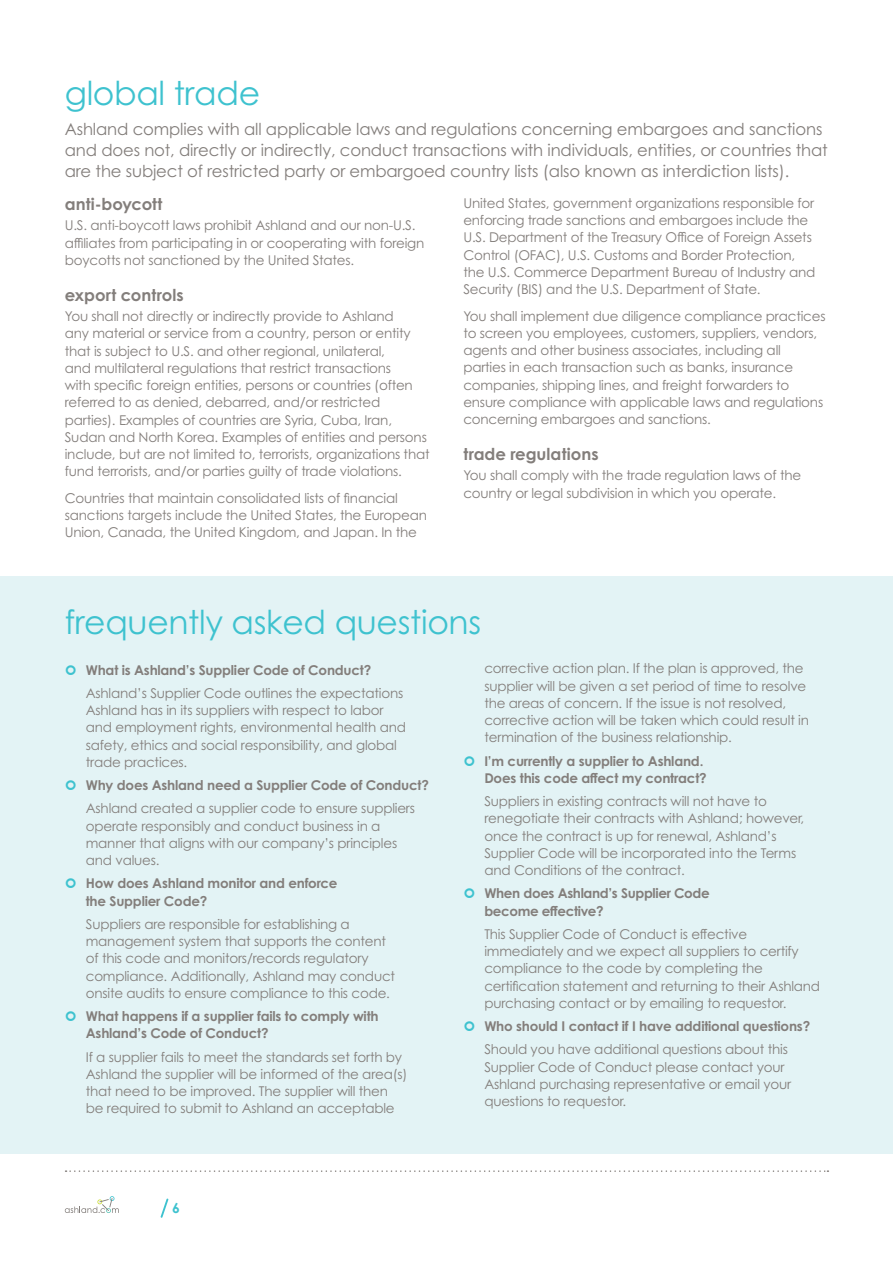
<style>
.page{position:relative;width:893px;height:1263px;background:#fff}
.page>*{position:absolute;margin:0;border:0;box-sizing:border-box;transform-origin:0 0}
.t1{font:33px "Century Gothic Pro";letter-spacing:-.01em;color:#3ec2cf}
.t2{font:16.5px/21px "Century Gothic Pro";letter-spacing:-.01em;color:#837e7b}
.t3{font:700 16.5px "Century Gothic Pro";color:#837e7b}
.t4{font:700 13.95px "Century Gothic Pro";color:#3ec2cf}
.t5{font:13.5px/17.2px "Century Gothic Pro";letter-spacing:-.015em;color:#837e7b}
.t6{font:700 13.5px/17.2px "Century Gothic Pro";letter-spacing:-.015em;color:#837e7b}
</style>
<div class="page">
<div style="left:0;top:576px;width:893px;height:577px;background:#e3f3f5"></div>
<svg style="left:65px;top:1196px;width:54px;height:17px"></svg>
<svg style="left:66px;top:1170px;width:762px;height:2px"></svg>
<svg style="left:161px;top:1198px;width:7px;height:20px"></svg>
<h1 class="t1" style="left:65px;top:73px;width:197px">global trade</h1>
<p class="t2" style="left:65px;top:119px;width:764px">Ashland complies with all applicable laws and regulations concerning embargoes and sanctions and does not, directly or indirectly, conduct transactions with individuals, entities, or countries that are the subject of restricted party or embargoed country lists (also known as interdiction lists).</p>
<p class="t3" style="left:65px;top:194px;width:99px">anti-boycott</p>
<p class="t5" style="left:65px;top:217px;width:361px">U.S. anti-boycott laws prohibit Ashland and our non-U.S. affiliates from participating in or cooperating with foreign boycotts not sanctioned by the United States.</p>
<p class="t3" style="left:65px;top:285px;width:120px">export controls</p>
<p class="t5" style="left:65px;top:307px;width:366px">You shall not directly or indirectly provide to Ashland<br>any material or service from a country, person or entity that is subject to U.S. and other regional, unilateral,<br>and multilateral regulations that restrict transactions<br>with specific foreign entities, persons or countries (often referred to as denied, debarred, and/or restricted parties). Examples of countries are Syria, Cuba, Iran, Sudan and North Korea. Examples of entities and persons include, but are not limited to, terrorists, organizations that fund terrorists, and/or parties guilty of trade violations.</p>
<p class="t5" style="left:65px;top:489px;width:364px">Countries that maintain consolidated lists of financial sanctions targets include the United States, the European<br>Union, Canada, the United Kingdom, and Japan. In the</p>
<p class="t5" style="left:463px;top:194px;width:354px">United States, government organizations responsible for enforcing trade sanctions and embargoes include the U.S. Department of the Treasury Office of Foreign Assets Control (OFAC), U.S. Customs and Border Protection, the U.S. Commerce Department Bureau of Industry and Security (BIS) and the U.S. Department of State.</p>
<p class="t5" style="left:463px;top:307px;width:364px">You shall implement due diligence compliance practices to screen you employees, customers, suppliers, vendors, agents and other business associates, including all parties in each transaction such as banks, insurance companies, shipping lines, and freight forwarders to ensure compliance with applicable laws and regulations concerning embargoes and sanctions.</p>
<p class="t3" style="left:463px;top:444px;width:137px">trade regulations</p>
<p class="t5" style="left:463px;top:467px;width:339px">You shall comply with the trade regulation laws of the country or legal subdivision in which you operate.</p>
<h1 class="t1" style="left:65px;top:602px;width:418px">frequently asked questions</h1>
<p class="t6" style="left:86px;top:661px;width:287px">What is Ashland’s Supplier Code of Conduct?</p>
<p class="t5" style="left:86px;top:684px;width:322px">Ashland’s Supplier Code outlines the expectations Ashland has in its suppliers with respect to labor and employment rights, environmental health and safety, ethics and social responsibility, and global trade practices.</p>
<p class="t6" style="left:86px;top:776px;width:345px">Why does Ashland need a Supplier Code of Conduct?</p>
<p class="t5" style="left:86px;top:800px;width:331px">Ashland created a supplier code to ensure suppliers operate responsibly and conduct business in a manner that aligns with our company’s principles and values.</p>
<p class="t6" style="left:86px;top:874px;width:253px">How does Ashland monitor and enforce the Supplier Code?</p>
<p class="t5" style="left:86px;top:915px;width:311px">Suppliers are responsible for establishing a management system that supports the content of this code and monitors/records regulatory compliance. Additionally, Ashland may conduct onsite audits to ensure compliance to this code.</p>
<p class="t6" style="left:86px;top:1007px;width:294px">What happens if a supplier fails to comply with<br>Ashland’s Code of Conduct?</p>
<p class="t5" style="left:86px;top:1048px;width:323px">If a supplier fails to meet the standards set forth by Ashland the supplier will be informed of the area(s) that need to be improved. The supplier will then be required to submit to Ashland an acceptable</p>
<p class="t5" style="left:484px;top:660px;width:326px">corrective action plan. If the plan is approved, the supplier will be given a set period of time to resolve the areas of concern. If the issue is not resolved, corrective action will be taken which could result in termination of the business relationship.</p>
<p class="t6" style="left:484px;top:752px;width:224px">I’m currently a supplier to Ashland.<br>Does this code affect my contract?</p>
<p class="t5" style="left:484px;top:792px;width:321px">Suppliers in existing contracts will not have to renegotiate their contracts with Ashland; however, once the contract is up for renewal, Ashland’s Supplier Code will be incorporated into the Terms and Conditions of the contract.</p>
<p class="t6" style="left:484px;top:884px;width:227px">When does Ashland’s Supplier Code become effective?</p>
<p class="t5" style="left:484px;top:925px;width:337px">This Supplier Code of Conduct is effective immediately and we expect all suppliers to certify compliance to the code by completing the certification statement and returning to their Ashland purchasing contact or by emailing to requestor.</p>
<p class="t6" style="left:484px;top:1017px;width:327px">Who should I contact if I have additional questions?</p>
<p class="t5" style="left:484px;top:1041px;width:308px">Should you have additional questions about this Supplier Code of Conduct please contact your Ashland purchasing representative or email your questions to requestor.</p>
<p class="t4" style="left:172px;top:1199px;width:9px">6</p>
</div>
